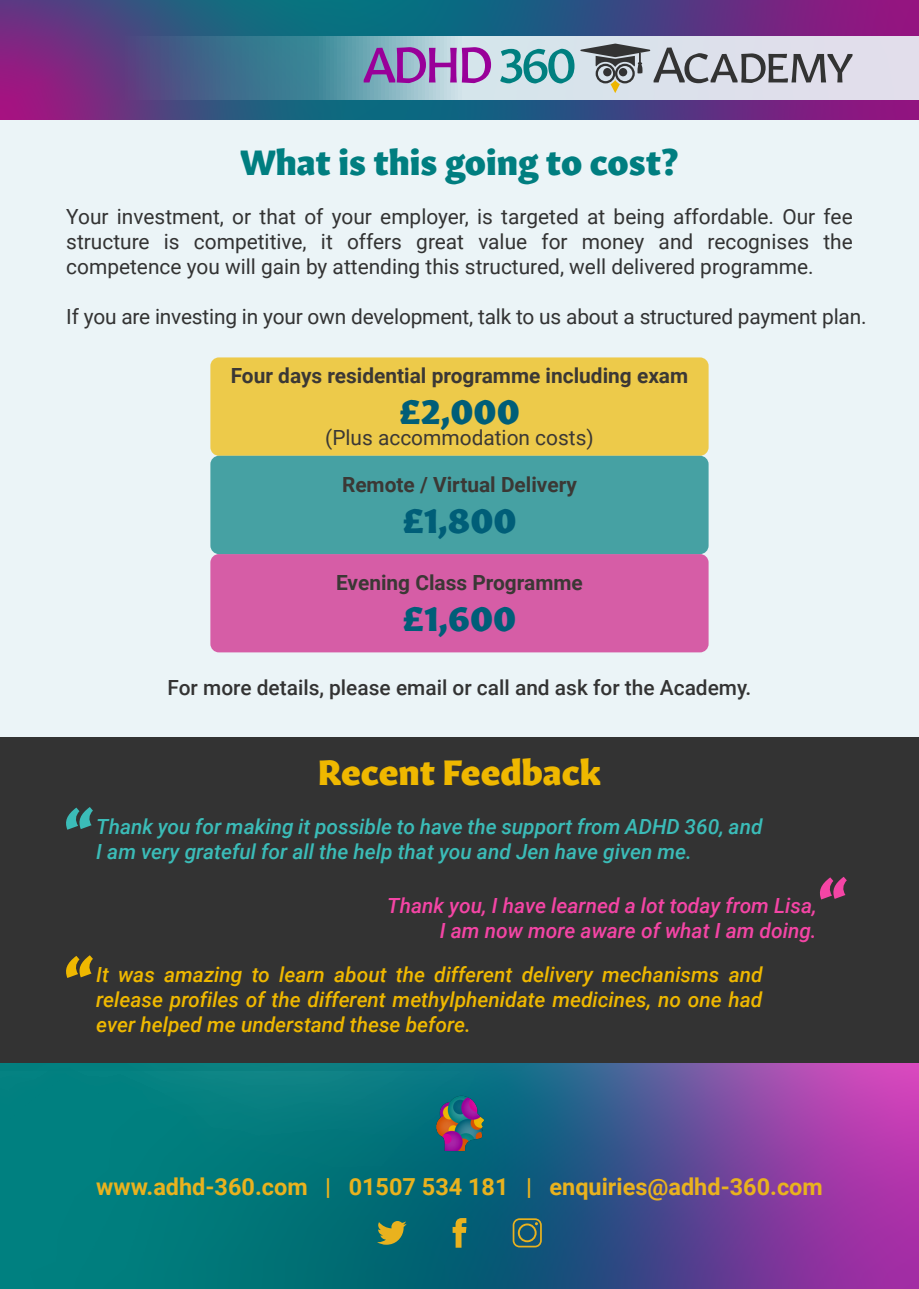
<style>
.page{position:relative;width:919px;height:1289px;background:#fff}
.page>*{position:absolute;margin:0;border:0;box-sizing:border-box;transform-origin:0 0}
.t1{font:60px "Gitan Latn Eb";color:#3bbcb8}
.t2{font:60px "Gitan Latn Eb";color:#efb800}
.t3{font:60px "Gitan Latn Eb";color:#f445a5}
.t4{font:34.65px "Gitan Latn Eb";color:#007e80}
.t5{font:34.65px "Gitan Latn Eb";color:#005e78}
.t6{font:34.65px "Gitan Latn Eb";color:#efb800}
.t7{font:700 23.4px "Roboto";color:#e9b21e}
.t8{font:20.85px/25px "Roboto";letter-spacing:-.01em;color:#333;text-align:justify}
.t9{font:italic 500 20.85px/25px "Roboto";color:#efb800;text-align:justify}
.t10{font:italic 500 20.85px "Roboto";color:#3bbcb8}
.t11{font:700 20.85px "Roboto";color:#3b3835}
.t12{font:italic 500 20.85px/25px "Roboto";color:#f445a5;text-align:right}
.t13{font:500 20.85px "Roboto";color:#333}
.t14{font:20.85px "Roboto";color:#3b3835}
</style>
<div class="page">
<div style="left:0;top:0;width:918px;height:1288px;background:#ebf4f7"></div>
<div style="left:0;top:737px;width:918px;height:333px;background:#333"></div>
<svg style="left:0;top:1063px;width:918px;height:225px;background:#306188"></svg>
<svg style="left:452px;top:1217px;width:14px;height:30px"></svg>
<svg style="left:377px;top:1220px;width:29px;height:24px"></svg>
<svg style="left:512px;top:1218px;width:29px;height:29px"></svg>
<img style="left:428px;top:1091px;width:62px;height:63px">
<svg style="left:0;top:0;width:918px;height:120px;background:#434982"></svg>
<svg style="left:0;top:37px;width:918px;height:63px;background:#878aad"></svg>
<svg style="left:363px;top:47px;width:93px;height:36px;background:#9870b6"></svg>
<svg style="left:462px;top:47px;width:29px;height:36px"></svg>
<svg style="left:500px;top:49px;width:74px;height:34px;background:#74b6b9"></svg>
<svg style="left:580px;top:44px;width:272px;height:49px;background:#b1b4bb"></svg>
<div style="left:210px;top:357px;width:498px;height:99px;background:#edca4a;border-radius:9px"></div>
<div style="left:210px;top:554px;width:498px;height:98px;background:#d65da6;border-radius:9px"></div>
<div style="left:210px;top:456px;width:498px;height:98px;background:#46a1a3;border-radius:9px"></div>
<h2 class="t4" style="left:240px;top:132px;width:440px">What is this going to cost?</h2>
<p class="t8" style="left:66px;top:203px;width:788px">Your investment, or that of your employer, is targeted at being affordable. Our fee structure is competitive, it offers great value for money and recognises the competence you will gain by attending this structured, well delivered programme.</p>
<p class="t8" style="left:66px;top:304px;width:801px">If you are investing in your own development, talk to us about a structured payment plan.</p>
<p class="t11" style="left:231px;top:360px;width:459px">Four days residential programme including exam</p>
<h2 class="t5" style="left:399px;top:381px;width:122px">£2,000</h2>
<p class="t14" style="left:325px;top:423px;width:270px">(Plus accommodation costs)</p>
<p class="t11" style="left:342px;top:469px;width:236px">Remote / Virtual Delivery</p>
<h2 class="t5" style="left:402px;top:489px;width:116px">£1,800</h2>
<p class="t11" style="left:336px;top:568px;width:248px">Evening Class Programme</p>
<h2 class="t5" style="left:402px;top:588px;width:115px">£1,600</h2>
<p class="t13" style="left:167px;top:673px;width:585px">For more details, please email or call and ask for the Academy.</p>
<h2 class="t6" style="left:318px;top:741px;width:284px">Recent Feedback</h2>
<h1 class="t1" style="left:64px;top:780px;width:31px">“</h1>
<p class="t10" style="left:96px;top:811px;width:667px">Thank you for making it possible to have the support from ADHD 360, and</p>
<p class="t10" style="left:96px;top:836px;width:597px">I am very grateful for all the help that you and Jen have given me.</p>
<h1 class="t3" style="left:818px;top:850px;width:31px">“</h1>
<p class="t12" style="left:387px;top:892px;width:431px">Thank you, I have learned a lot today from Lisa,<br>I am now more aware of what I am doing.</p>
<h1 class="t2" style="left:64px;top:929px;width:31px">“</h1>
<p class="t9" style="left:96px;top:961px;width:667px">It was amazing to learn about the different delivery mechanisms and release profiles of the different methylphenidate medicines, no one had ever helped me understand these before.</p>
<p class="t7" style="left:96px;top:1170px;width:728px">www.adhd-360.com | 01507 534 181 | enquiries@adhd-360.com</p>
</div>
